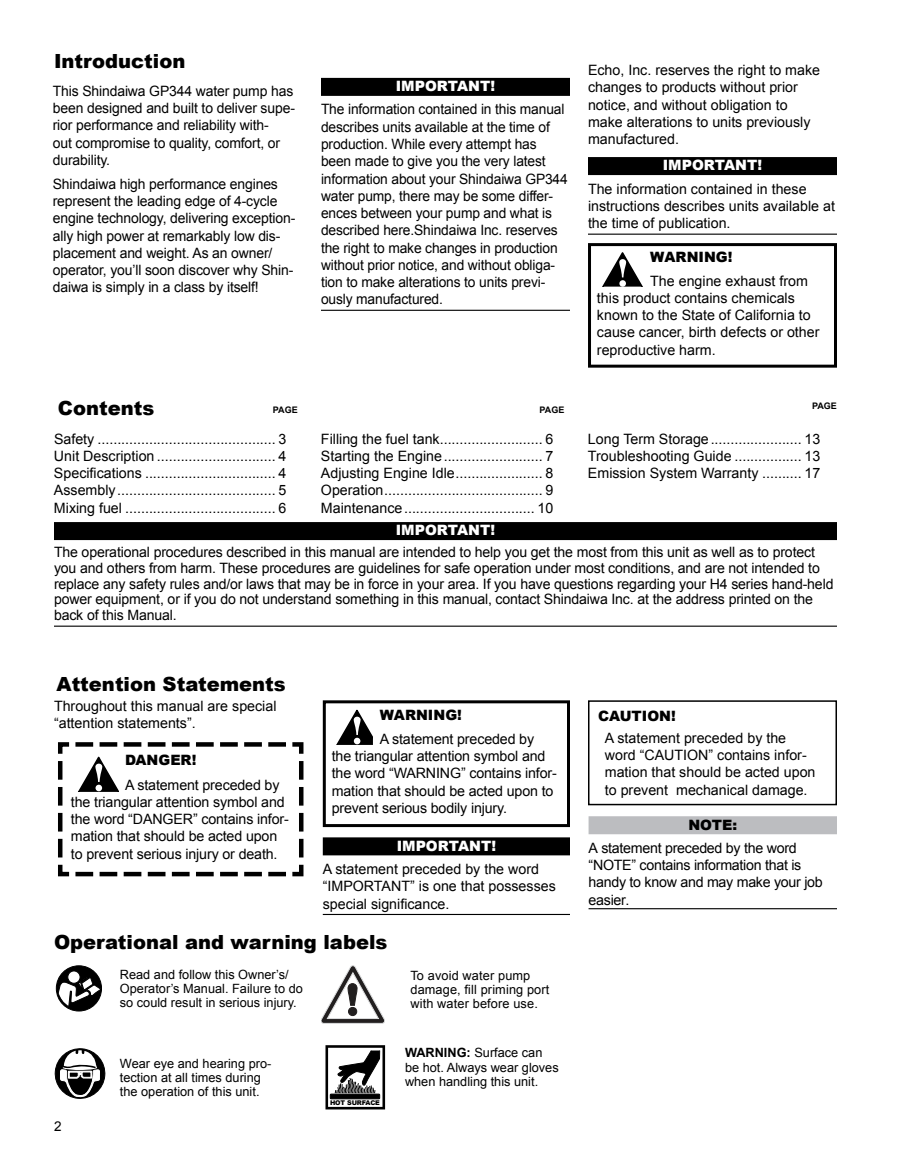
<style>
.page{position:relative;width:918px;height:1175px;background:#fff}
.page>*{position:absolute;margin:0;border:0;box-sizing:border-box;transform-origin:0 0}
.t1{font:900 19.5px "Arial";color:#000}
.t2{font:14.25px/17.2px "Arial";letter-spacing:-.01em;color:#000}
.t3{font:900 14.25px "Arial";color:#fff}
.t4{font:900 14.25px "Arial";color:#000}
.t5{font:13.5px "Arial";color:#000}
.t6{font:12.75px/14.2px "Arial";color:#000}
.t7{font:700 9px "Arial";color:#000}
.t8{font:900 6.45px "Arial";letter-spacing:-.015em;color:#000}
.s1{font-weight:700}
</style>
<div class="page">
<div style="left:321px;top:78px;width:249px;height:18px;background:#000"></div>
<hr style="left:321px;top:310px;width:249px;height:1px;background:#000">
<svg style="left:55px;top:1048px;width:50px;height:51px"></svg>
<div style="left:56px;top:965px;width:46px;height:46px;background:#000;border-radius:50%"></div>
<div style="left:56px;top:965px;width:46px;height:46px;border:1px solid #000;border-radius:50%"></div>
<div style="left:68px;top:971px;width:12px;height:12px;background:#fff;border-radius:50%"></div>
<div style="left:68px;top:970px;width:12px;height:13px;border:1px solid #000;border-radius:50%"></div>
<svg style="left:58px;top:977px;width:43px;height:29px"></svg>
<svg style="left:321px;top:965px;width:64px;height:58px"></svg>
<div style="left:323px;top:700px;width:247px;height:127px;border:3px solid #000"></div>
<svg style="left:336px;top:709px;width:37px;height:36px"></svg>
<div style="left:588px;top:700px;width:249px;height:105px;border:2px solid #000"></div>
<div style="left:323px;top:837px;width:247px;height:18px;background:#000"></div>
<hr style="left:323px;top:914px;width:247px;height:1px;background:#000">
<div style="left:589px;top:816px;width:248px;height:18px;background:#bcbdc0"></div>
<hr style="left:589px;top:908px;width:248px;height:1px;background:#000">
<div style="left:54px;top:522px;width:783px;height:18px;background:#000"></div>
<hr style="left:54px;top:625px;width:783px;height:1px;background:#000">
<svg style="left:58px;top:742px;width:246px;height:135px"></svg>
<div style="left:588px;top:157px;width:249px;height:18px;background:#000"></div>
<hr style="left:588px;top:234px;width:249px;height:1px;background:#000">
<div style="left:588px;top:243px;width:249px;height:125px;border:3px solid #000"></div>
<svg style="left:602px;top:252px;width:41px;height:34px"></svg>
<svg style="left:325px;top:1045px;width:60px;height:64px"></svg>
<h1 class="t1" style="left:54px;top:47px;width:133px">Introduction</h1>
<p class="t2" style="left:53px;top:82px;width:244px">This Shindaiwa GP344 water pump has been designed and built to deliver supe&shy;rior performance and reliability with-<br>out compromise to quality, comfort, or durability.</p>
<p class="t2" style="left:53px;top:175px;width:244px">Shindaiwa high performance engines represent the leading edge of 4-cycle engine technology, delivering exception&shy;ally high power at remarkably low dis&shy;placement and weight. As an owner/ operator, you’ll soon discover why Shin&shy;daiwa is simply in a class by itself!</p>
<p class="t3" style="left:396px;top:76px;width:101px">IMPORTANT!</p>
<p class="t2" style="left:321px;top:101px;width:248px">The information contained in this manual describes units available at the time of production. While every attempt has been made to give you the very latest information about your Shindaiwa GP344 water pump, there may be some differ&shy;ences between your pump and what is described here.Shindaiwa Inc. reserves the right to make changes in production without prior notice, and without obliga&shy;tion to make alterations to units previ&shy;ously manufactured.</p>
<h1 class="t1" style="left:58px;top:393px;width:98px">Contents</h1>
<p class="t7" style="left:273px;top:403px;width:26px">PAGE</p>
<p class="t7" style="left:540px;top:403px;width:26px">PAGE</p>
<p class="t2" style="left:588px;top:61px;width:234px">Echo, Inc. reserves the right to make changes to products without prior notice, and without obligation to make alterations to units previously manufactured.</p>
<p class="t3" style="left:663px;top:155px;width:101px">IMPORTANT!</p>
<p class="t2" style="left:588px;top:180px;width:249px">The information contained in these instructions describes units available at the time of publication.</p>
<p class="t4" style="left:650px;top:247px;width:84px">WARNING!</p>
<p class="t2" style="left:597px;top:272px;width:224px;text-indent:53px">The engine exhaust from this product contains chemicals known to the State of California to cause cancer, birth defects or other reproductive harm.</p>
<p class="t7" style="left:812px;top:399px;width:26px">PAGE</p>
<p class="t2" style="left:54px;top:430px;width:234px;text-align:justify">Safety ............................................. 3<br>Unit Description .............................. 4<br>Specifications ................................. 4<br>Assembly........................................ 5<br>Mixing fuel ...................................... 6</p>
<p class="t2" style="left:321px;top:430px;width:234px;text-align:justify">Filling the fuel tank.......................... 6<br>Starting the Engine......................... 7<br>Adjusting Engine Idle...................... 8<br>Operation........................................ 9<br>Maintenance................................. 10</p>
<p class="t2" style="left:588px;top:430px;width:234px;text-align:justify">Long Term Storage....................... 13<br>Troubleshooting Guide ................. 13<br>Emission System Warranty .......... 17</p>
<p class="t3" style="left:396px;top:520px;width:101px">IMPORTANT!</p>
<p class="t2" style="left:54px;top:544px;width:781px;line-height:15.8px">The operational procedures described in this manual are intended to help you get the most from this unit as well as to protect you and others from harm. These procedures are guidelines for safe operation under most conditions, and are not intended to replace any safety rules and/or laws that may be in force in your area. If you have questions regarding your H4 series hand-held power equipment, or if you do not understand something in this manual, contact Shindaiwa Inc. at the address printed on the back of this Manual.</p>
<h1 class="t1" style="left:57px;top:670px;width:231px">Attention Statements</h1>
<p class="t2" style="left:54px;top:697px;width:224px">Throughout this manual are special “attention statements”.</p>
<p class="t4" style="left:125px;top:750px;width:73px">DANGER!</p>
<p class="t2" style="left:71px;top:776px;width:219px;text-indent:54px">A statement preceded by the triangular attention symbol and the word “DANGER” contains infor&shy;mation that should be acted upon to prevent serious injury or death.</p>
<p class="t4" style="left:380px;top:704px;width:84px">WARNING!</p>
<p class="t2" style="left:332px;top:730px;width:227px;text-indent:48px">A statement preceded by the triangular attention symbol and the word “WARNING” contains infor&shy;mation that should be acted upon to prevent serious bodily injury.</p>
<p class="t3" style="left:397px;top:835px;width:101px">IMPORTANT!</p>
<p class="t2" style="left:323px;top:860px;width:235px">A statement preceded by the word “IMPORTANT” is one that possesses special significance.</p>
<h1 class="t1" style="left:54px;top:927px;width:335px">Operational and warning labels</h1>
<p class="t5" style="left:54px;top:1117px;width:9px">2</p>
<p class="t6" style="left:120px;top:967px;width:185px">Read and follow this Owner’s/<br>Operator’s Manual. Failure to do so could result in serious injury.</p>
<p class="t6" style="left:120px;top:1056px;width:153px">Wear eye and hearing pro&shy;tection at all times during the operation of this unit.</p>
<p class="t8" style="left:330px;top:1098px;width:51px">HOT SURFACE</p>
<p class="t6" style="left:410px;top:968px;width:140px">To avoid water pump damage, fill priming port with water before use.</p>
<p class="t6" style="left:405px;top:1046px;width:155px"><span class="s1">WARNING:</span> Surface can be hot. Always wear gloves when handling this unit.</p>
<p class="t4" style="left:598px;top:706px;width:79px">CAUTION!</p>
<p class="t2" style="left:605px;top:729px;width:212px">A statement preceded by the word “CAUTION” contains infor&shy;mation that should be acted upon to prevent mechanical damage.</p>
<p class="t4" style="left:688px;top:814px;width:50px">NOTE:</p>
<p class="t2" style="left:589px;top:839px;width:236px">A statement preceded by the word “NOTE” contains information that is handy to know and may make your job easier.</p>
</div>
